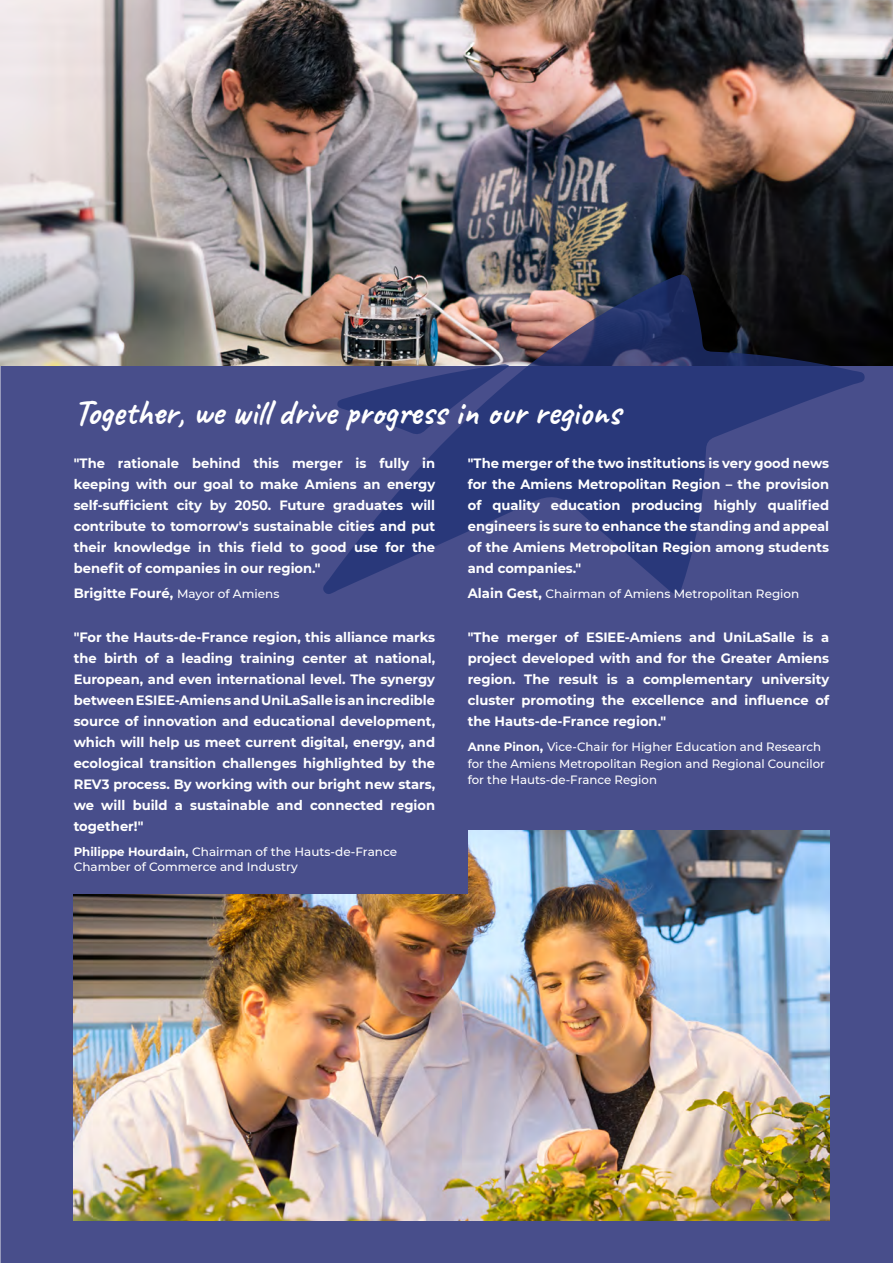
<style>
.page{position:relative;width:893px;height:1263px;background:#fff}
.page>*{position:absolute;margin:0;border:0;box-sizing:border-box;transform-origin:0 0}
.t1{font:700 35.55px "Caveat";color:#fff}
.t2{font:700 13.5px/21px "Montserrat";color:#fff;text-align:justify}
.t3{font:500 12px/16.5px "Montserrat";color:#fff}
.s1{font-weight:700;font-size:13.5px}
.s2{font-weight:700}
.s3{font-weight:500;font-size:12px}
</style>
<div class="page">
<div style="left:0;top:361px;width:893px;height:902px;background:#484e8b"></div>
<img style="left:74px;top:831px;width:755px;height:389px">
<div style="left:49px;top:749px;width:419px;height:145px;background:#484e8b"></div>
<img style="left:0;top:0;width:1px;height:1263px">
<img style="left:0;top:0;width:893px;height:365px">
<svg style="left:321px;top:275px;width:544px;height:319px"></svg>
<h1 class="t1" style="left:74px;top:390px;width:548px">Together, we will drive progress in our regions</h1>
<p class="t2" style="left:468px;top:452px;width:363px">"The merger of the two institutions is very good news for the Amiens Metropolitan Region – the provision of quality education producing highly qualified engineers is sure to enhance the standing and appeal of the Amiens Metropolitan Region among students and companies."</p>
<p class="t3" style="left:468px;top:585px;width:333px"><span class="s1">Alain Gest,</span> Chairman of Amiens Metropolitan Region</p>
<p class="t2" style="left:468px;top:626px;width:363px">"The merger of ESIEE-Amiens and UniLaSalle is a project developed with and for the Greater Amiens region. The result is a complementary university cluster promoting the excellence and influence of the Hauts-de-France region."</p>
<p class="t3" style="left:468px;top:738px;width:359px"><span class="s2">Anne Pinon</span><span class="s1">,</span> Vice-Chair for Higher Education and Research for the Amiens Metropolitan Region and Regional Councilor for the Hauts-de-France Region</p>
<p class="t2" style="left:74px;top:452px;width:363px">"The rationale behind this merger is fully in keeping with our goal to make Amiens an energy self-sufficient city by 2050. Future graduates will contribute to tomorrow's sustainable cities and put their knowledge in this field to good use for the benefit of companies in our region."</p>
<p class="t2" style="left:74px;top:582px;width:207px">Brigitte Fouré, <span class="s3">Mayor of Amiens</span></p>
<p class="t2" style="left:74px;top:626px;width:363px">"For the Hauts-de-France region, this alliance marks the birth of a leading training center at national, European, and even international level. The synergy between ESIEE-Amiens and UniLaSalle is an incredible source of innovation and educational development, which will help us meet current digital, energy, and ecological transition challenges highlighted by the REV3 process. By working with our bright new stars, we will build a sustainable and connected region together!"</p>
<p class="t3" style="left:74px;top:844px;width:325px;line-height:14.4px"><span class="s2">Philippe Hourdain,</span> Chairman of the Hauts-de-France<br>Chamber of Commerce and Industry</p>
</div>
